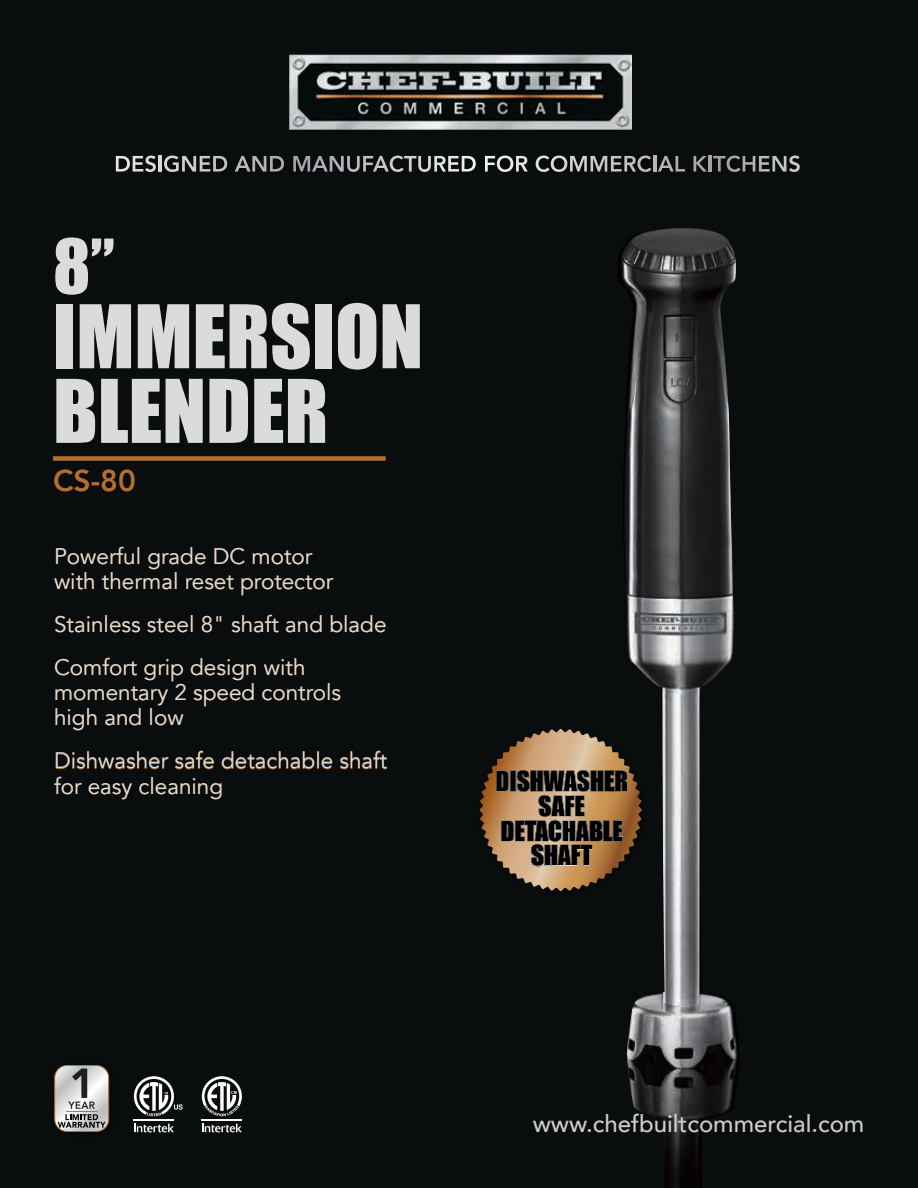
<style>
.page{position:relative;width:918px;height:1188px;background:#0a0d0d}
.page>*{position:absolute;margin:0;border:0;box-sizing:border-box;transform-origin:0 0}
.t1{font:81px/74.6px "Impact";color:#dbdbdb}
.t2{font:69.75px "Impact";color:#dbdbdb}
.t3{font:800 30px "Avenir";color:#b46f2e}
.t4{font:25.2px/24.8px "Impact";color:#000;text-align:center}
.t5{font:500 24px "Avenir";color:#cecbcc}
.t6{font:22.5px/25.2px "Avenir";color:#dbdbdb}
</style>
<div class="page">
<img style="left:618px;top:228px;width:121px;height:960px">
<svg style="left:116px;top:156px;width:111px;height:16px"></svg>
<svg style="left:235px;top:156px;width:49px;height:16px"></svg>
<svg style="left:293px;top:156px;width:183px;height:16px"></svg>
<svg style="left:485px;top:156px;width:43px;height:16px"></svg>
<svg style="left:536px;top:156px;width:116px;height:16px"></svg>
<hr style="left:653px;top:156px;width:3px;height:16px;background:#bbb6ba">
<svg style="left:658px;top:156px;width:27px;height:16px"></svg>
<svg style="left:693px;top:156px;width:107px;height:16px"></svg>
<img style="left:289px;top:54px;width:343px;height:75px">
<svg style="left:134px;top:1124px;width:40px;height:8px"></svg>
<hr style="left:134px;top:1119px;width:40px;height:1px;background:#fff">
<svg style="left:134px;top:1076px;width:49px;height:40px"></svg>
<svg style="left:202px;top:1124px;width:40px;height:8px"></svg>
<hr style="left:202px;top:1119px;width:40px;height:1px;background:#fff">
<svg style="left:202px;top:1076px;width:40px;height:40px"></svg>
<div style="left:53px;top:456px;width:333px;height:5px;background:#b46f2e"></div>
<img style="left:62px;top:1065px;width:48px;height:67px">
<div style="left:54px;top:1065px;width:55px;height:67px;border:1px solid #b46f2e;border-radius:12px"></div>
<svg style="left:55px;top:1066px;width:54px;height:65px;background:#b5b3b1"></svg>
<hr style="left:66px;top:1111px;width:31px;height:1px;background:#b46f2e">
<img style="left:560px;top:726px;width:88px;height:171px">
<svg style="left:479px;top:729px;width:161px;height:162px"></svg>
<h2 class="t2" style="left:53px;top:212px;width:63px">8”</h2>
<h1 class="t1" style="left:53px;top:297px;width:372px">IMMERSION<br>BLENDER</h1>
<h3 class="t3" style="left:53px;top:458px;width:84px">CS-80</h3>
<p class="t6" style="left:54px;top:544px;width:281px">Powerful grade DC motor with thermal reset protector</p>
<p class="t6" style="left:54px;top:603px;width:334px;line-height:43.2px">Stainless steel 8" shaft and blade<br>Comfort grip design with</p>
<p class="t6" style="left:54px;top:680px;width:289px">momentary 2 speed controls high and low</p>
<p class="t6" style="left:54px;top:749px;width:335px">Dishwasher safe detachable shaft for easy cleaning</p>
<p class="t4" style="left:496px;top:768px;width:134px">DISHWASHER<br>SAFE<br>DETACHABLE<br>SHAFT</p>
<p class="t5" style="left:533px;top:1103px;width:333px">www.chefbuiltcommercial.com</p>
</div>
